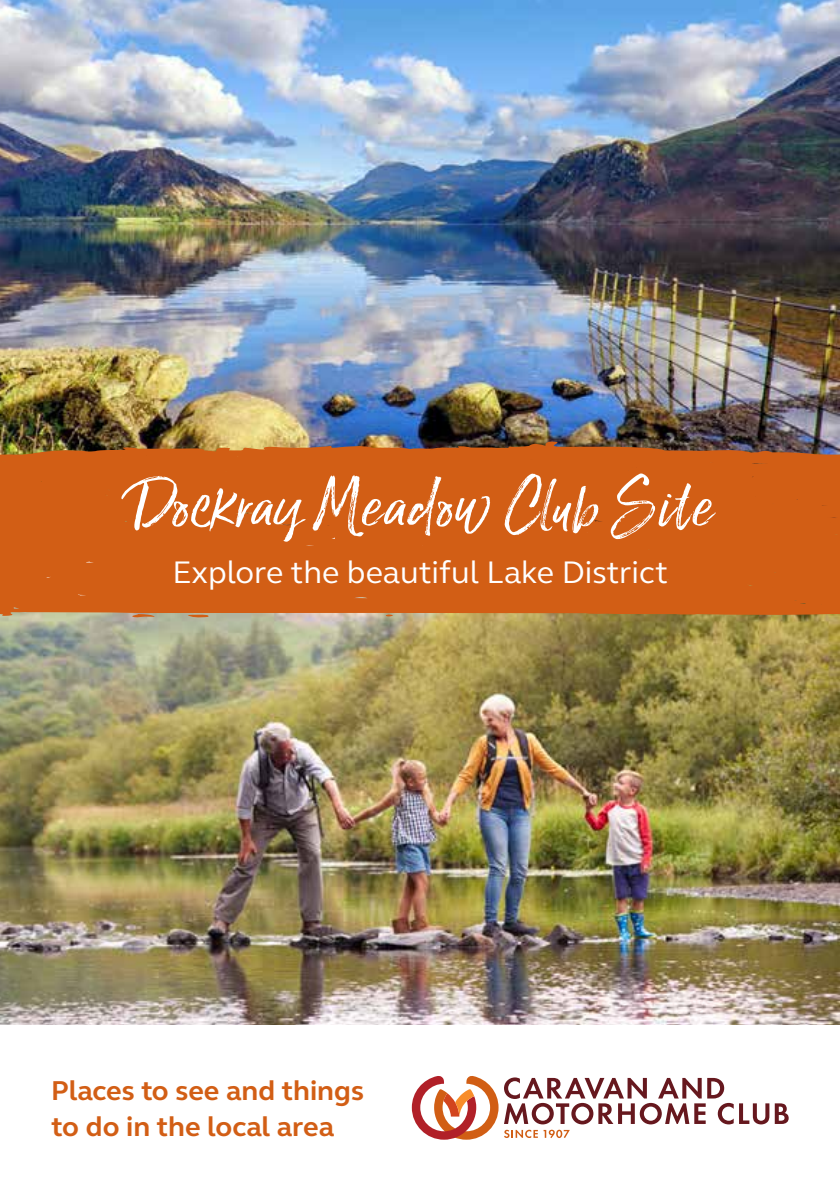
<style>
.page{position:relative;width:840px;height:1191px;background:#fff}
.page>*{position:absolute;margin:0;border:0;box-sizing:border-box;transform-origin:0 0}
.t1{font:76px "Lucky Fellas Win";letter-spacing:.025em;color:#fff}
.t2{font:32px "FS Elliot";color:#fff}
.t3{font:700 28px/36px "FS Elliot";color:#d25e15}
</style>
<div class="page">
<img style="left:0;top:0;width:839px;height:1024px">
<svg style="left:411px;top:1076px;width:377px;height:63px"></svg>
<svg style="left:187px;top:616px;width:23px;height:2px"></svg>
<svg style="left:130px;top:616px;width:25px;height:2px"></svg>
<div style="left:0;top:441px;width:839px;height:175px;background:#d25e15"></div>
<h1 class="t1" style="left:128px;top:457px;width:584px">Dockray Meadow Club Site</h1>
<p class="t2" style="left:172px;top:550px;width:497px">Explore the beautiful Lake District</p>
<p class="t3" style="left:51px;top:1072px;width:314px">Places to see and things to do in the local area</p>
</div>
